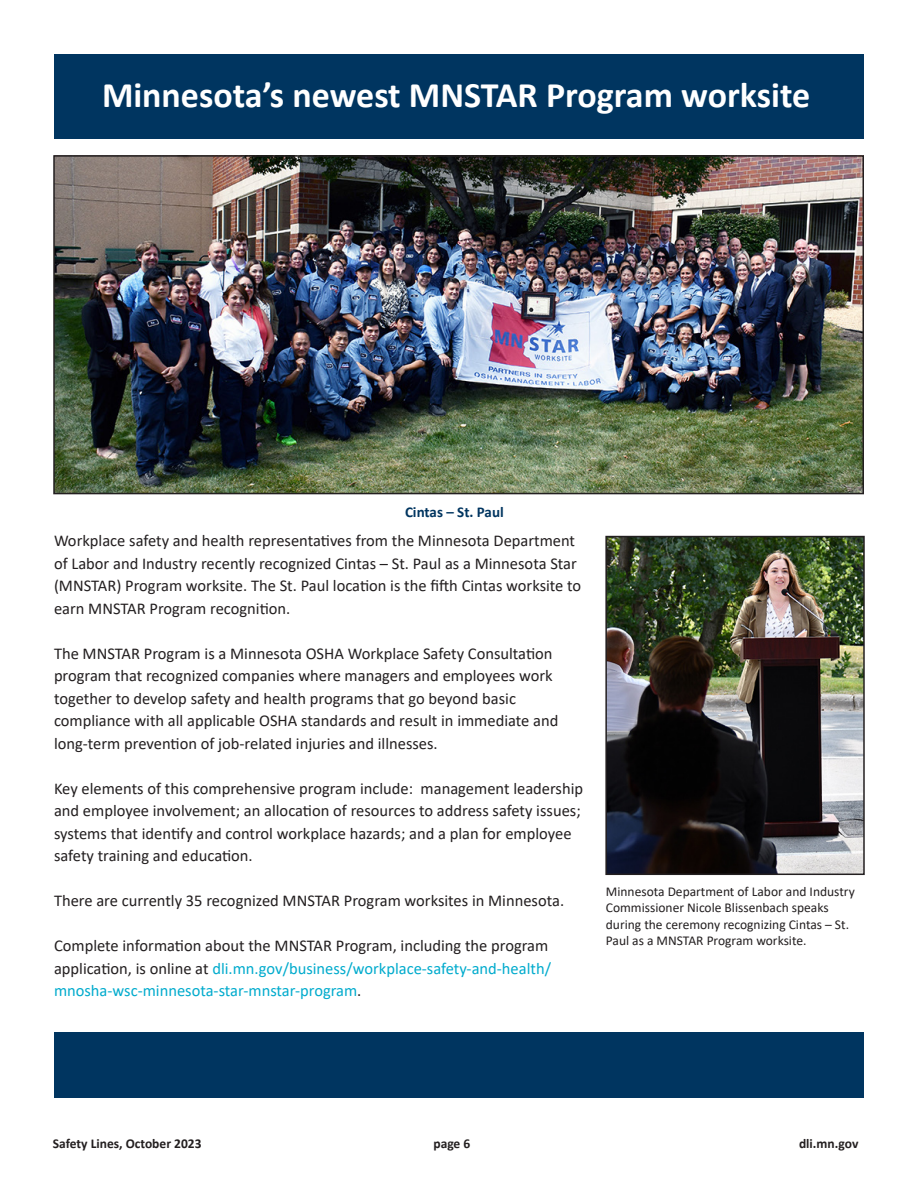
<style>
.page{position:relative;width:918px;height:1188px;background:#fff}
.page>*{position:absolute;margin:0;border:0;box-sizing:border-box;transform-origin:0 0}
.MNSTAR_Program_heading{font:700 36px "Calibri";color:#fff}
.Text{font:16.5px/22.5px "Calibri";color:#231f20}
.Text-2{font:16.5px/22.5px "Calibri";color:#00abcd}
.Figure_heading{font:700 15px "Calibri";color:#003560}
.Cutline{font:13.5px/16.2px "Calibri";color:#231f20}
.t1{font:700 13.5px "Calibri";color:#231f20}
.s1{color:#231f20}
</style>
<div class="page">
<div style="left:54px;top:54px;width:810px;height:84px;background:#003560"></div>
<div style="left:54px;top:1032px;width:810px;height:65px;background:#003560"></div>
<img style="left:608px;top:539px;width:254px;height:333px">
<div style="left:605px;top:536px;width:260px;height:339px;border:2px solid #231f20"></div>
<img style="left:56px;top:158px;width:805px;height:333px">
<div style="left:53px;top:155px;width:811px;height:339px;border:2px solid #231f20"></div>
<p class="MNSTAR_Program_heading" style="left:102px;top:69px;width:710px">Minnesota’s newest MNSTAR Program worksite</p>
<p class="Figure_heading" style="left:405px;top:502px;width:100px">Cintas – St. Paul</p>
<p class="Text" style="left:54px;top:529px;width:529px">Workplace safety and health representatives from the Minnesota Department of Labor and Industry recently recognized Cintas – St. Paul as a Minnesota Star (MNSTAR) Program worksite. The St. Paul location is the fifth Cintas worksite to earn MNSTAR Program recognition.</p>
<p class="Text" style="left:54px;top:642px;width:506px">The MNSTAR Program is a Minnesota OSHA Workplace Safety Consultation program that recognized companies where managers and employees work together to develop safety and health programs that go beyond basic compliance with all applicable OSHA standards and result in immediate and long-term prevention of job-related injuries and illnesses.</p>
<p class="Text" style="left:54px;top:777px;width:531px">Key elements of this comprehensive program include: management leadership and employee involvement; an allocation of resources to address safety issues; systems that identify and control workplace hazards; and a plan for employee safety training and education.</p>
<p class="Text" style="left:54px;top:889px;width:512px">There are currently 35 recognized MNSTAR Program worksites in Minnesota.</p>
<p class="Text-2" style="left:54px;top:934px;width:499px"><span class="s1">Complete information about the MNSTAR Program, including the program application, is online at</span> dli.mn.gov/business/workplace-safety-and-health/ mnosha-wsc-minnesota-star-mnstar-program<span class="s1">.</span></p>
<p class="Cutline" style="left:606px;top:883px;width:250px">Minnesota Department of Labor and Industry Commissioner Nicole Blissenbach speaks during the ceremony recognizing Cintas – St.<br>Paul as a MNSTAR Program worksite.</p>
<p class="t1" style="left:53px;top:1134px;width:150px">Safety Lines, October 2023</p>
<p class="t1" style="left:433px;top:1134px;width:38px">page 6</p>
<p class="t1" style="left:799px;top:1134px;width:61px">dli.mn.gov</p>
</div>
